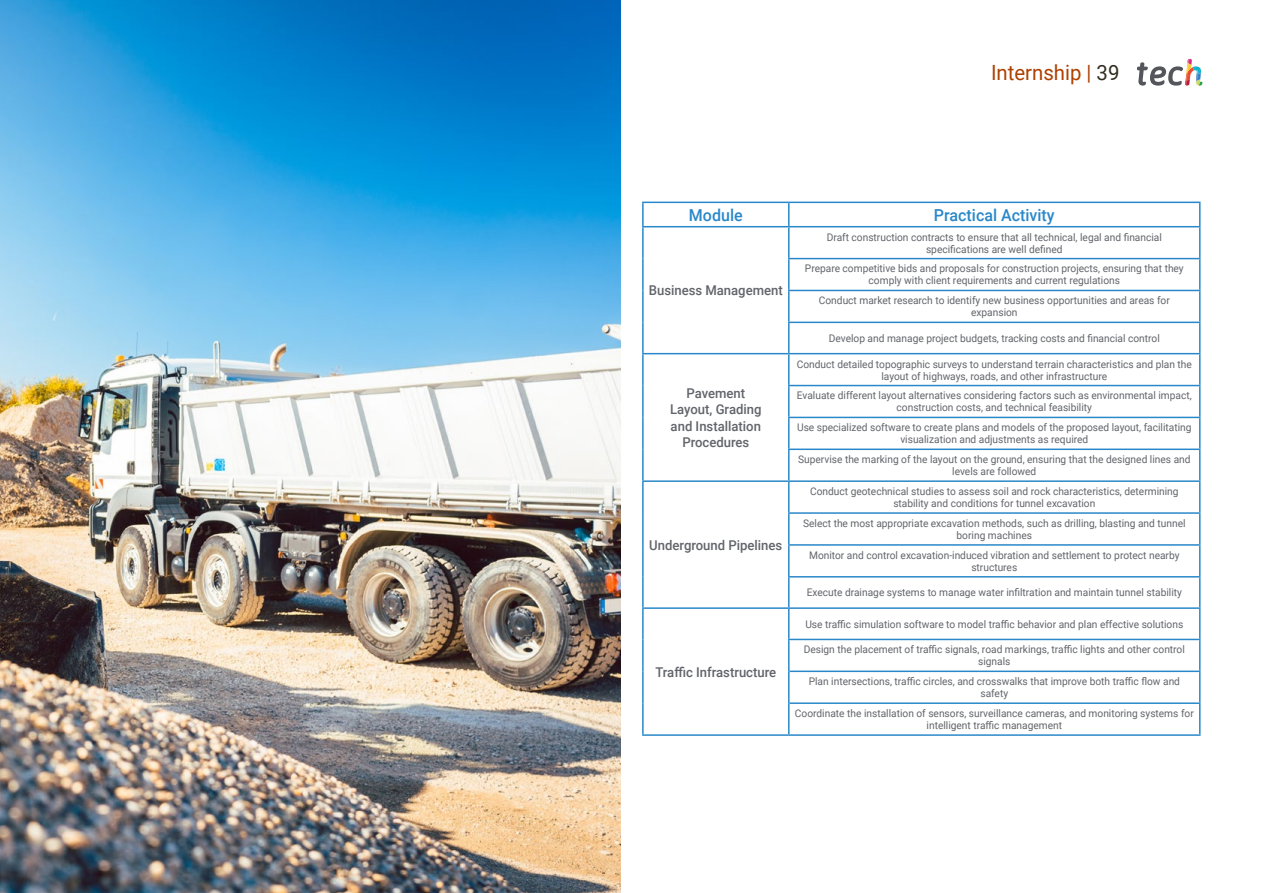
<style>
.page{position:relative;width:1263px;height:893px;background:#fff}
.page>*{position:absolute;margin:0;border:0;box-sizing:border-box;transform-origin:0 0}
.t1{font:21px "Roboto";color:#ae4000}
.t2{font:500 16.5px "Roboto";color:#2988c9}
.t3{font:500 13.5px/16.5px "Roboto";color:#61646a;text-align:center}
.t4{font:10.5px/12px "Roboto";color:#61646a;text-align:center}
.s1{color:#312e20}
</style>
<div class="page">
<hr style="left:642px;top:734px;width:147px;height:2px;background:#2988c9">
<hr style="left:788px;top:609px;width:1px;height:30px;background:#2988c9">
<hr style="left:788px;top:640px;width:1px;height:31px;background:#2988c9">
<hr style="left:788px;top:671px;width:1px;height:32px;background:#2988c9">
<hr style="left:788px;top:703px;width:1px;height:31px;background:#2988c9">
<hr style="left:1199px;top:259px;width:1px;height:31px;background:#2988c9">
<hr style="left:788px;top:290px;width:412px;height:1px;background:#2988c9">
<hr style="left:1199px;top:291px;width:1px;height:31px;background:#2988c9">
<hr style="left:788px;top:322px;width:412px;height:1px;background:#2988c9">
<hr style="left:1199px;top:323px;width:1px;height:30px;background:#2988c9">
<hr style="left:642px;top:609px;width:2px;height:30px;background:#2988c9">
<hr style="left:642px;top:639px;width:2px;height:32px;background:#2988c9">
<hr style="left:642px;top:671px;width:2px;height:32px;background:#2988c9">
<hr style="left:642px;top:703px;width:2px;height:31px;background:#2988c9">
<hr style="left:1199px;top:609px;width:1px;height:30px;background:#2988c9">
<hr style="left:788px;top:639px;width:412px;height:1px;background:#2988c9">
<hr style="left:1199px;top:640px;width:1px;height:31px;background:#2988c9">
<hr style="left:789px;top:671px;width:411px;height:1px;background:#2988c9">
<hr style="left:1199px;top:672px;width:1px;height:30px;background:#2988c9">
<hr style="left:789px;top:702px;width:411px;height:2px;background:#2988c9">
<hr style="left:1199px;top:704px;width:1px;height:30px;background:#2988c9">
<hr style="left:789px;top:734px;width:411px;height:2px;background:#2988c9">
<hr style="left:642px;top:354px;width:2px;height:32px;background:#2988c9">
<hr style="left:642px;top:386px;width:2px;height:31px;background:#2988c9">
<hr style="left:642px;top:417px;width:2px;height:32px;background:#2988c9">
<hr style="left:642px;top:449px;width:2px;height:31px;background:#2988c9">
<hr style="left:789px;top:353px;width:411px;height:1px;background:#2988c9">
<hr style="left:788px;top:354px;width:1px;height:31px;background:#2988c9">
<hr style="left:1199px;top:354px;width:1px;height:31px;background:#2988c9">
<hr style="left:788px;top:385px;width:412px;height:1px;background:#2988c9">
<hr style="left:788px;top:386px;width:1px;height:31px;background:#2988c9">
<hr style="left:1199px;top:386px;width:1px;height:31px;background:#2988c9">
<hr style="left:788px;top:417px;width:412px;height:1px;background:#2988c9">
<hr style="left:788px;top:418px;width:1px;height:31px;background:#2988c9">
<hr style="left:1199px;top:418px;width:1px;height:31px;background:#2988c9">
<hr style="left:788px;top:449px;width:412px;height:1px;background:#2988c9">
<hr style="left:788px;top:450px;width:1px;height:30px;background:#2988c9">
<hr style="left:1199px;top:450px;width:1px;height:30px;background:#2988c9">
<hr style="left:642px;top:480px;width:147px;height:2px;background:#2988c9">
<hr style="left:642px;top:482px;width:2px;height:31px;background:#2988c9">
<hr style="left:642px;top:513px;width:2px;height:32px;background:#2988c9">
<hr style="left:642px;top:545px;width:2px;height:32px;background:#2988c9">
<hr style="left:642px;top:577px;width:2px;height:30px;background:#2988c9">
<hr style="left:642px;top:607px;width:147px;height:2px;background:#2988c9">
<hr style="left:789px;top:480px;width:411px;height:2px;background:#2988c9">
<hr style="left:788px;top:482px;width:1px;height:30px;background:#2988c9">
<hr style="left:1199px;top:482px;width:1px;height:30px;background:#2988c9">
<hr style="left:788px;top:512px;width:412px;height:2px;background:#2988c9">
<hr style="left:788px;top:514px;width:1px;height:30px;background:#2988c9">
<hr style="left:1199px;top:514px;width:1px;height:30px;background:#2988c9">
<hr style="left:788px;top:544px;width:412px;height:2px;background:#2988c9">
<hr style="left:788px;top:546px;width:1px;height:30px;background:#2988c9">
<hr style="left:1199px;top:546px;width:1px;height:30px;background:#2988c9">
<hr style="left:788px;top:576px;width:412px;height:2px;background:#2988c9">
<svg style="left:788px;top:578px;width:1px;height:29px"></svg>
<svg style="left:1199px;top:578px;width:1px;height:29px"></svg>
<hr style="left:789px;top:607px;width:411px;height:2px;background:#2988c9">
<hr style="left:642px;top:202px;width:147px;height:1px;background:#2988c9">
<hr style="left:642px;top:203px;width:2px;height:23px;background:#2988c9">
<hr style="left:789px;top:202px;width:411px;height:1px;background:#2988c9">
<svg style="left:788px;top:203px;width:1px;height:23px"></svg>
<svg style="left:1199px;top:203px;width:1px;height:23px"></svg>
<hr style="left:642px;top:226px;width:147px;height:1px;background:#2988c9">
<hr style="left:642px;top:227px;width:2px;height:32px;background:#2988c9">
<hr style="left:642px;top:259px;width:2px;height:31px;background:#2988c9">
<hr style="left:788px;top:259px;width:1px;height:31px;background:#2988c9">
<hr style="left:642px;top:290px;width:2px;height:32px;background:#2988c9">
<hr style="left:788px;top:291px;width:1px;height:31px;background:#2988c9">
<hr style="left:642px;top:322px;width:2px;height:31px;background:#2988c9">
<hr style="left:788px;top:323px;width:1px;height:30px;background:#2988c9">
<hr style="left:642px;top:353px;width:147px;height:1px;background:#2988c9">
<hr style="left:789px;top:226px;width:411px;height:1px;background:#2988c9">
<hr style="left:788px;top:227px;width:1px;height:31px;background:#2988c9">
<hr style="left:1199px;top:227px;width:1px;height:31px;background:#2988c9">
<hr style="left:788px;top:258px;width:412px;height:1px;background:#2988c9">
<img style="left:0;top:0;width:621px;height:893px">
<svg style="left:1137px;top:59px;width:65px;height:27px"></svg>
<h1 class="t1" style="left:991px;top:57px;width:130px">Internship | <span class="s1">39</span></h1>
<h2 class="t2" style="left:689px;top:203px;width:55px">Module</h2>
<h2 class="t2" style="left:934px;top:203px;width:122px">Practical Activity</h2>
<p class="t3" style="left:649px;top:282px;width:135px">Business Management</p>
<p class="t3" style="left:670px;top:384px;width:93px">Pavement<br>Layout, Grading and Installation<br>Procedures</p>
<p class="t3" style="left:649px;top:536px;width:135px">Underground Pipelines</p>
<p class="t3" style="left:655px;top:663px;width:122px">Traffic Infrastructure</p>
<p class="t4" style="left:827px;top:230px;width:337px">Draft construction contracts to ensure that all technical, legal and financial specifications are well defined</p>
<p class="t4" style="left:805px;top:262px;width:380px">Prepare competitive bids and proposals for construction projects, ensuring that they comply with client requirements and current regulations</p>
<p class="t4" style="left:819px;top:294px;width:352px">Conduct market research to identify new business opportunities and areas for expansion</p>
<p class="t4" style="left:829px;top:332px;width:333px">Develop and manage project budgets, tracking costs and financial control</p>
<p class="t4" style="left:797px;top:357px;width:397px">Conduct detailed topographic surveys to understand terrain characteristics and plan the layout of highways, roads, and other infrastructure</p>
<p class="t4" style="left:797px;top:389px;width:396px">Evaluate different layout alternatives considering factors such as environmental impact, construction costs, and technical feasibility</p>
<p class="t4" style="left:797px;top:421px;width:396px">Use specialized software to create plans and models of the proposed layout, facilitating visualization and adjustments as required</p>
<p class="t4" style="left:798px;top:453px;width:394px">Supervise the marking of the layout on the ground, ensuring that the designed lines and levels are followed</p>
<p class="t4" style="left:810px;top:485px;width:370px">Conduct geotechnical studies to assess soil and rock characteristics, determining stability and conditions for tunnel excavation</p>
<p class="t4" style="left:803px;top:517px;width:384px">Select the most appropriate excavation methods, such as drilling, blasting and tunnel boring machines</p>
<p class="t4" style="left:809px;top:549px;width:372px">Monitor and control excavation-induced vibration and settlement to protect nearby structures</p>
<p class="t4" style="left:807px;top:586px;width:377px">Execute drainage systems to manage water infiltration and maintain tunnel stability</p>
<p class="t4" style="left:805px;top:618px;width:379px">Use traffic simulation software to model traffic behavior and plan effective solutions</p>
<p class="t4" style="left:804px;top:643px;width:383px">Design the placement of traffic signals, road markings, traffic lights and other control signals</p>
<p class="t4" style="left:809px;top:675px;width:373px">Plan intersections, traffic circles, and crosswalks that improve both traffic flow and safety</p>
<p class="t4" style="left:795px;top:707px;width:400px">Coordinate the installation of sensors, surveillance cameras, and monitoring systems for intelligent traffic management</p>
</div>
